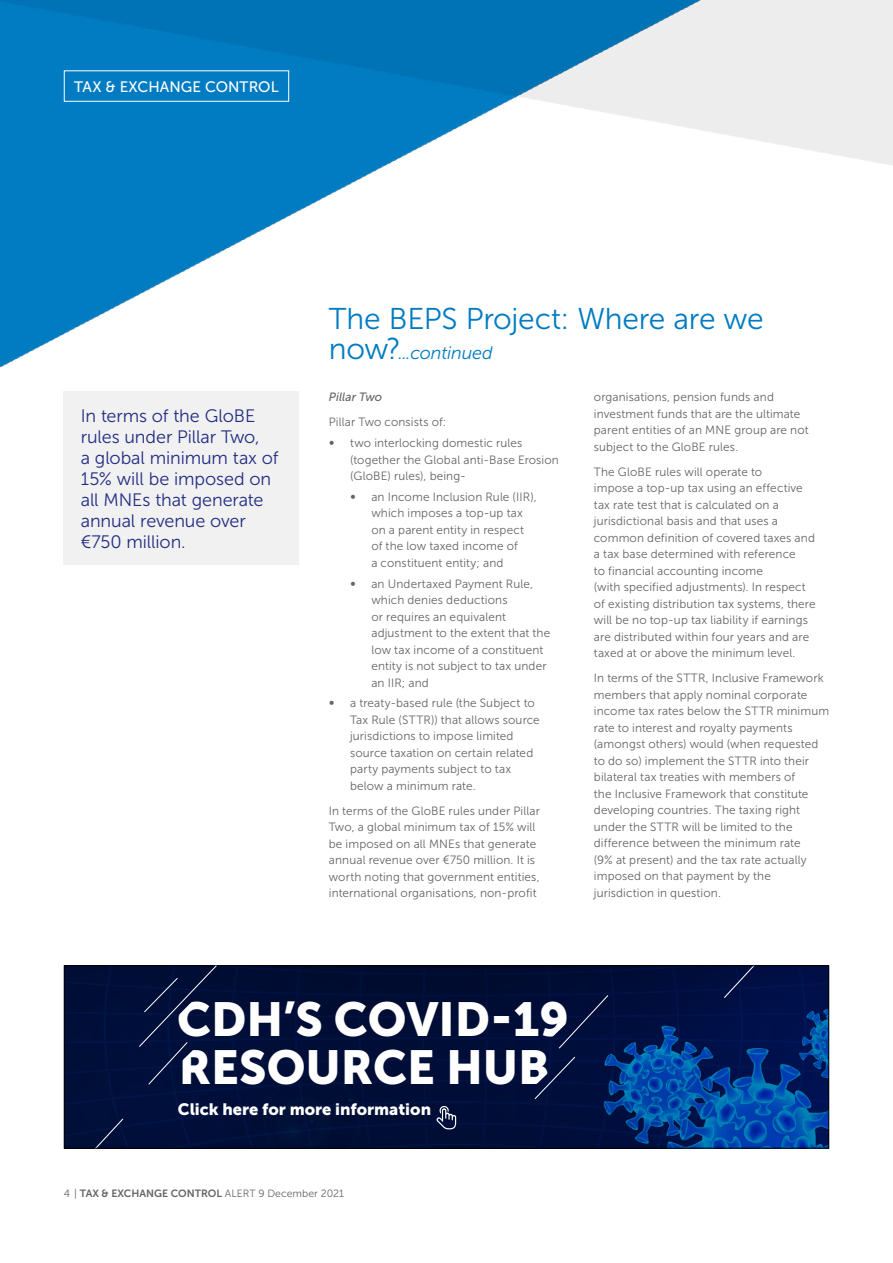
<style>
.page{position:relative;width:893px;height:1263px;background:#fff}
.page>*{position:absolute;margin:0;border:0;box-sizing:border-box;transform-origin:0 0}
.t1{font:47.4px/48px "Museo Sans 900";color:#fff}
.t2{font:30px "Museo Sans 300";letter-spacing:-.01em;color:#007bc2}
.t3{font:18px/21px "Museo Sans 300";letter-spacing:-.005em;color:#232e83}
.t4{font:italic 18px "Museo Sans 300";letter-spacing:-.005em;color:#007bc2}
.t5{font:16.35px "Museo Sans 900";color:#fff}
.t6{font:15.15px "Museo Sans 500";letter-spacing:.005em;color:#fff}
.t7{font:12px/16.5px "Museo Sans 300";letter-spacing:.01em;color:#636466}
.t8{font:italic 12px "Museo Sans 500";letter-spacing:.005em;color:#636466}
.t9{font:10.5px "Museo Sans 300";color:#636466}
.s1{font-style:normal;font-size:30px}
.s2{font-family:"Museo Sans 700"}
</style>
<div class="page">
<img style="left:0;top:0;width:893px;height:490px">
<div style="left:64px;top:70px;width:225px;height:32px;border:1px solid #fff"></div>
<div style="left:64px;top:391px;width:235px;height:174px;background:#f1f1f1"></div>
<svg style="left:64px;top:965px;width:765px;height:183px;background:#011746"></svg>
<p class="t6" style="left:74px;top:78px;width:206px">TAX &amp; EXCHANGE CONTROL</p>
<h3 class="t3" style="left:81px;top:405px;width:199px">In terms of the GloBE rules under Pillar Two,<br>a global minimum tax of<br>15% will be imposed on all MNEs that generate annual revenue over €750 million.</h3>
<h2 class="t2" style="left:329px;top:302px;width:436px">The BEPS Project: Where are we</h2>
<h3 class="t4" style="left:329px;top:343px;width:166px"><span class="s1">now?</span>...continued</h3>
<p class="t8" style="left:329px;top:391px;width:55px">Pillar Two</p>
<p class="t7" style="left:329px;top:412px;width:119px;line-height:20.7px">Pillar Two consists of: ∞</p>
<p class="t7" style="left:350px;top:435px;width:210px">two interlocking domestic rules (together the Global anti-Base Erosion (GloBE) rules), being-</p>
<p class="t7" style="left:350px;top:488px;width:7px">∞</p>
<p class="t7" style="left:371px;top:488px;width:167px">an Income Inclusion Rule (IIR), which imposes a top-up tax on a parent entity in respect of the low taxed income of<br>a constituent entity; and</p>
<p class="t7" style="left:350px;top:575px;width:7px">∞</p>
<p class="t7" style="left:371px;top:575px;width:180px">an Undertaxed Payment Rule, which denies deductions<br>or requires an equivalent adjustment to the extent that the low tax income of a constituent entity is not subject to tax under an IIR; and</p>
<p class="t7" style="left:329px;top:695px;width:7px">∞</p>
<p class="t7" style="left:350px;top:695px;width:191px">a treaty-based rule (the Subject to<br>Tax Rule (STTR)) that allows source jurisdictions to impose limited source taxation on certain related party payments subject to tax below a minimum rate.</p>
<p class="t7" style="left:329px;top:802px;width:213px">In terms of the GloBE rules under Pillar Two, a global minimum tax of 15% will be imposed on all MNEs that generate annual revenue over €750 million. It is worth noting that government entities, international organisations, non-profit</p>
<p class="t7" style="left:594px;top:389px;width:216px">organisations, pension funds and investment funds that are the ultimate parent entities of an MNE group are not subject to the GloBE rules.</p>
<p class="t7" style="left:594px;top:463px;width:223px">The GloBE rules will operate to<br>impose a top-up tax using an effective tax rate test that is calculated on a jurisdictional basis and that uses a common definition of covered taxes and a tax base determined with reference<br>to financial accounting income<br>(with specified adjustments). In respect of existing distribution tax systems, there will be no top-up tax liability if earnings are distributed within four years and are taxed at or above the minimum level.</p>
<p class="t7" style="left:594px;top:670px;width:237px">In terms of the STTR, Inclusive Framework members that apply nominal corporate income tax rates below the STTR minimum rate to interest and royalty payments (amongst others) would (when requested to do so) implement the STTR into their bilateral tax treaties with members of<br>the Inclusive Framework that constitute developing countries. The taxing right under the STTR will be limited to the difference between the minimum rate<br>(9% at present) and the tax rate actually imposed on that payment by the jurisdiction in question.</p>
<h1 class="t1" style="left:177px;top:995px;width:393px">CDH’S COVID-19<br>RESOURCE HUB</h1>
<h3 class="t5" style="left:178px;top:1099px;width:255px">Click here for more information</h3>
<p class="t9" style="left:64px;top:1188px;width:282px">4 | <span class="s2">TAX &amp; EXCHANGE CONTROL</span> ALERT 9 December 2021</p>
</div>
